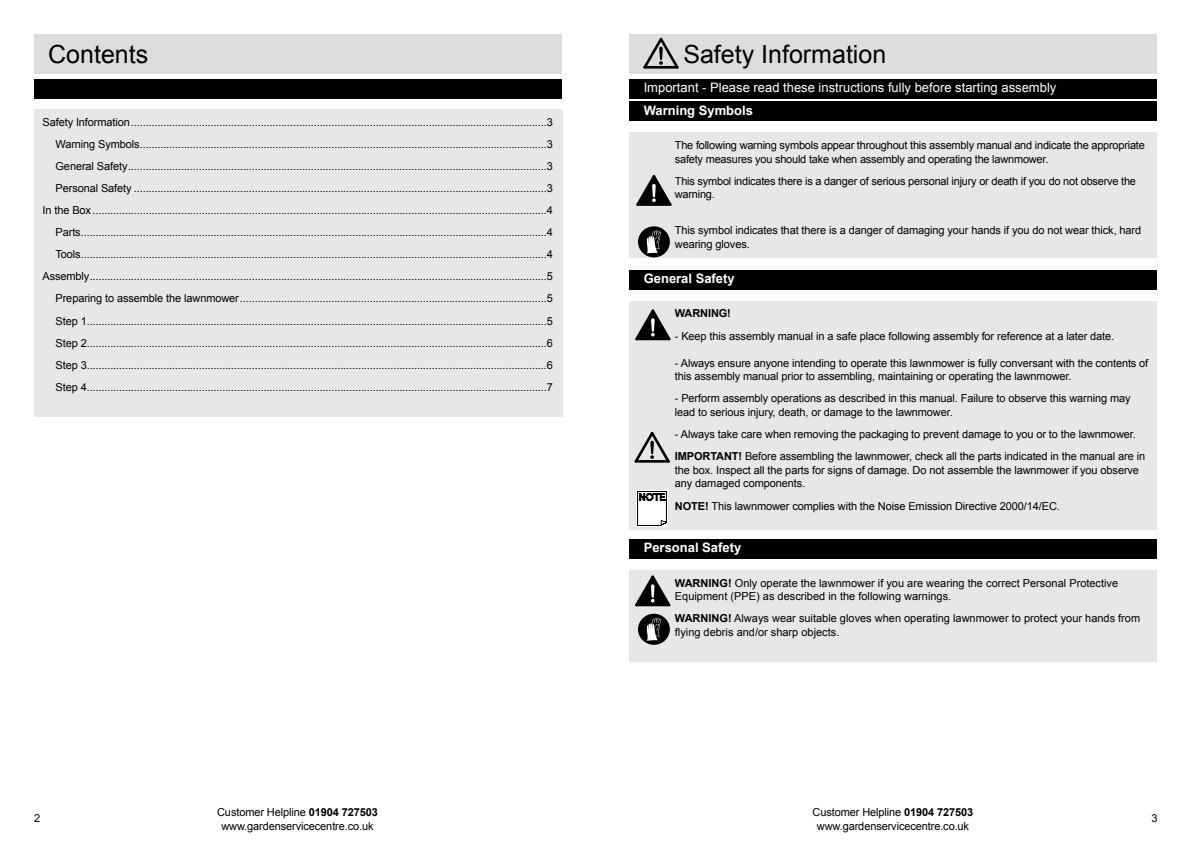
<style>
.page{position:relative;width:1191px;height:842px;background:#fff}
.page>*{position:absolute;margin:0;border:0;box-sizing:border-box;transform-origin:0 0}
.t1{font:25px "Arial";color:#000}
.t2{font:13px "Arial";color:#fff}
.t3{font:700 13px "Arial";color:#fff}
.t4{font:11px/22.1px "Arial";letter-spacing:-.01em;color:#000}
.t5{font:700 11px "Arial";letter-spacing:-.01em;color:#000}
.s1{font-weight:700}
</style>
<div class="page">
<div style="left:629px;top:34px;width:528px;height:40px;background:#dcddde"></div>
<div style="left:629px;top:79px;width:528px;height:20px;background:#000"></div>
<svg style="left:643px;top:38px;width:36px;height:31px"></svg>
<div style="left:34px;top:79px;width:527px;height:20px;background:#000"></div>
<div style="left:34px;top:34px;width:527px;height:40px;background:#dcddde"></div>
<div style="left:34px;top:109px;width:528px;height:308px;background:#e6e7e8"></div>
<div style="left:629px;top:133px;width:528px;height:125px;background:#e6e7e8"></div>
<div style="left:629px;top:101px;width:528px;height:20px;background:#000"></div>
<div style="left:629px;top:270px;width:528px;height:20px;background:#000"></div>
<div style="left:629px;top:539px;width:528px;height:20px;background:#000"></div>
<div style="left:629px;top:301px;width:528px;height:228px;background:#e6e7e8"></div>
<img style="left:637px;top:490px;width:30px;height:37px">
<div style="left:629px;top:570px;width:528px;height:92px;background:#e6e7e8"></div>
<svg style="left:634px;top:432px;width:36px;height:31px"></svg>
<svg style="left:636px;top:175px;width:35px;height:31px"></svg>
<svg style="left:635px;top:309px;width:35px;height:31px"></svg>
<svg style="left:635px;top:575px;width:35px;height:31px"></svg>
<div style="left:638px;top:226px;width:32px;height:31px;background:#000;border-radius:50%"></div>
<svg style="left:646px;top:230px;width:15px;height:23px"></svg>
<div style="left:638px;top:614px;width:32px;height:31px;background:#000;border-radius:50%"></div>
<svg style="left:646px;top:618px;width:15px;height:23px"></svg>
<h1 class="t1" style="left:48px;top:38px;width:102px">Contents</h1>
<p class="t4" style="left:43px;top:111px;width:512px;text-align:right">Safety Information.............................................................................................................................................3<br>Warning Symbols..........................................................................................................................................3<br>General Safety..............................................................................................................................................3<br>Personal Safety ............................................................................................................................................3<br>In the Box ..........................................................................................................................................................4<br>Parts..............................................................................................................................................................4<br>Tools..............................................................................................................................................................4<br>Assembly...........................................................................................................................................................5<br>Preparing to assemble the lawnmower........................................................................................................5<br>Step 1............................................................................................................................................................5<br>Step 2............................................................................................................................................................6<br>Step 3............................................................................................................................................................6<br>Step 4............................................................................................................................................................7</p>
<p class="t4" style="left:34px;top:807px;width:8px">2</p>
<p class="t4" style="left:217px;top:805px;width:162px;line-height:13.6px;text-align:center">Customer Helpline <span class="s1">01904 727503 </span>www.gardenservicecentre.co.uk</p>
<p class="t1" style="left:683px;top:38px;width:204px">Safety Information</p>
<p class="t2" style="left:643px;top:79px;width:414px">Important - Please read these instructions fully before starting assembly</p>
<p class="t3" style="left:643px;top:102px;width:111px">Warning Symbols</p>
<p class="t4" style="left:675px;top:138px;width:471px;line-height:13.6px">The following warning symbols appear throughout this assembly manual and indicate the appropriate safety measures you should take when assembly and operating the lawnmower.</p>
<p class="t4" style="left:675px;top:174px;width:462px;line-height:13.6px">This symbol indicates there is a danger of serious personal injury or death if you do not observe the warning.</p>
<p class="t4" style="left:675px;top:223px;width:468px;line-height:13.6px">This symbol indicates that there is a danger of damaging your hands if you do not wear thick, hard wearing gloves.</p>
<p class="t3" style="left:643px;top:270px;width:93px">General Safety</p>
<p class="t5" style="left:675px;top:306px;width:58px">WARNING!</p>
<p class="t4" style="left:675px;top:325px;width:441px">- Keep this assembly manual in a safe place following assembly for reference at a later date.</p>
<p class="t4" style="left:675px;top:356px;width:475px;line-height:13.6px">- Always ensure anyone intending to operate this lawnmower is fully conversant with the contents of this assembly manual prior to assembling, maintaining or operating the lawnmower.</p>
<p class="t4" style="left:675px;top:392px;width:457px;line-height:13.6px">- Perform assembly operations as described in this manual. Failure to observe this warning may lead to serious injury, death, or damage to the lawnmower.</p>
<p class="t4" style="left:675px;top:423px;width:472px">- Always take care when removing the packaging to prevent damage to you or to the lawnmower.<br><span class="s1">IMPORTANT!</span> Before assembling the lawnmower, check all the parts indicated in the manual are in</p>
<p class="t4" style="left:675px;top:463px;width:465px;line-height:13.6px">the box. Inspect all the parts for signs of damage. Do not assemble the lawnmower if you observe any damaged components.</p>
<p class="t4" style="left:675px;top:495px;width:386px"><span class="s1">NOTE!</span> This lawnmower complies with the Noise Emission Directive 2000/14/EC.</p>
<p class="t3" style="left:643px;top:539px;width:99px">Personal Safety</p>
<p class="t4" style="left:675px;top:576px;width:445px;line-height:13.6px"><span class="s1">WARNING!</span> Only operate the lawnmower if you are wearing the correct Personal Protective<br>Equipment (PPE) as described in the following warnings.</p>
<p class="t4" style="left:675px;top:612px;width:467px;line-height:13.6px"><span class="s1">WARNING!</span> Always wear suitable gloves when operating lawnmower to protect your hands from flying debris and/or sharp objects.</p>
<p class="t4" style="left:812px;top:805px;width:162px;line-height:13.6px;text-align:center">Customer Helpline <span class="s1">01904 727503 </span>www.gardenservicecentre.co.uk</p>
<p class="t4" style="left:1151px;top:807px;width:8px">3</p>
</div>
